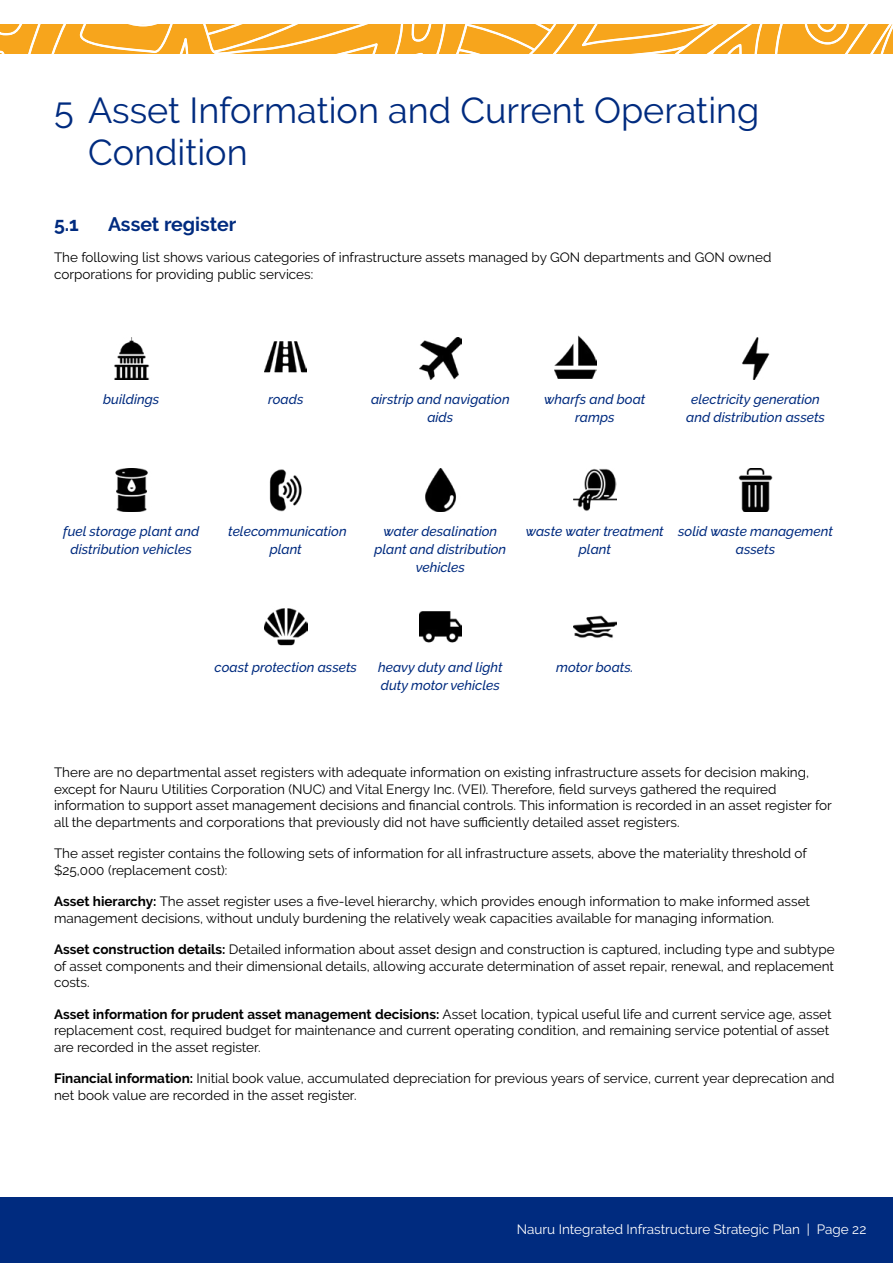
<style>
.page{position:relative;width:893px;height:1263px;background:#fff}
.page>*{position:absolute;margin:0;border:0;box-sizing:border-box;transform-origin:0 0}
.t1{font:36px/41.4px "Raleway";color:#002b7f}
.t2{font:700 19.5px "Raleway";color:#002b7f}
.t3{font:13.5px/16.5px "Raleway";color:#000}
.t4{font:italic 500 13.5px/18px "Raleway";color:#002b7f;text-align:center}
.t5{font:13.5px "Raleway";color:#fff}
.s1{font-weight:700}
</style>
<div class="page">
<img style="left:114px;top:337px;width:36px;height:43px">
<img style="left:264px;top:341px;width:43px;height:32px">
<img style="left:419px;top:337px;width:43px;height:43px">
<img style="left:554px;top:336px;width:43px;height:42px">
<img style="left:742px;top:337px;width:28px;height:43px">
<img style="left:115px;top:468px;width:33px;height:43px">
<img style="left:269px;top:469px;width:33px;height:42px">
<img style="left:425px;top:468px;width:31px;height:43px">
<img style="left:574px;top:468px;width:42px;height:43px">
<img style="left:738px;top:468px;width:35px;height:43px">
<img style="left:265px;top:608px;width:42px;height:38px">
<img style="left:419px;top:611px;width:43px;height:32px">
<img style="left:574px;top:615px;width:42px;height:23px">
<div style="left:0;top:1197px;width:893px;height:66px;background:#002b7f"></div>
<svg style="left:0;top:24px;width:893px;height:30px;background:#f7b03a"></svg>
<h1 class="t1" style="left:88px;top:90px;width:673px;text-indent:-34px">5 Asset Information and Current Operating<br>Condition</h1>
<h2 class="t2" style="left:54px;top:213px;width:26px">5.1</h2>
<h2 class="t2" style="left:108px;top:213px;width:130px">Asset register</h2>
<p class="t3" style="left:54px;top:249px;width:719px">The following list shows various categories of infrastructure assets managed by GON departments and GON owned corporations for providing public services:</p>
<p class="t4" style="left:103px;top:390px;width:58px">buildings</p>
<p class="t4" style="left:268px;top:390px;width:37px">roads</p>
<p class="t4" style="left:371px;top:390px;width:140px">airstrip and navigation aids</p>
<p class="t4" style="left:544px;top:390px;width:103px">wharfs and boat ramps</p>
<p class="t4" style="left:686px;top:390px;width:140px">electricity generation and distribution assets</p>
<p class="t4" style="left:63px;top:522px;width:138px">fuel storage plant and distribution vehicles</p>
<p class="t4" style="left:228px;top:522px;width:120px">telecommunication plant</p>
<p class="t4" style="left:374px;top:522px;width:133px">water desalination plant and distribution vehicles</p>
<p class="t4" style="left:526px;top:522px;width:139px">waste water treatment plant</p>
<p class="t4" style="left:678px;top:522px;width:156px">solid waste management assets</p>
<p class="t4" style="left:215px;top:659px;width:144px">coast protection assets</p>
<p class="t4" style="left:378px;top:659px;width:126px;text-align:left">heavy duty and light duty motor vehicles</p>
<p class="t4" style="left:556px;top:659px;width:79px">motor boats.</p>
<p class="t3" style="left:54px;top:764px;width:779px">There are no departmental asset registers with adequate information on existing infrastructure assets for decision making, except for Nauru Utilities Corporation (NUC) and Vital Energy Inc. (VEI). Therefore, field surveys gathered the required information to support asset management decisions and financial controls. This information is recorded in an asset register for all the departments and corporations that previously did not have sufficiently detailed asset registers.</p>
<p class="t3" style="left:54px;top:845px;width:754px">The asset register contains the following sets of information for all infrastructure assets, above the materiality threshold of $25,000 (replacement cost):</p>
<p class="t3" style="left:54px;top:893px;width:758px"><span class="s1">Asset hierarchy:</span> The asset register uses a five-level hierarchy, which provides enough information to make informed asset management decisions, without unduly burdening the relatively weak capacities available for managing information.</p>
<p class="t3" style="left:54px;top:941px;width:782px;text-align:justify"><span class="s1">Asset construction details:</span> Detailed information about asset design and construction is captured, including type and subtype of asset components and their dimensional details, allowing accurate determination of asset repair, renewal, and replacement costs.</p>
<p class="t3" style="left:54px;top:1006px;width:779px"><span class="s1">Asset information for prudent asset management decisions:</span> Asset location, typical useful life and current service age, asset replacement cost, required budget for maintenance and current operating condition, and remaining service potential of asset are recorded in the asset register.</p>
<p class="t3" style="left:54px;top:1070px;width:782px"><span class="s1">Financial information:</span> Initial book value, accumulated depreciation for previous years of service, current year deprecation and net book value are recorded in the asset register.</p>
<p class="t5" style="left:517px;top:1221px;width:351px">Nauru Integrated Infrastructure Strategic Plan | Page 22</p>
</div>
